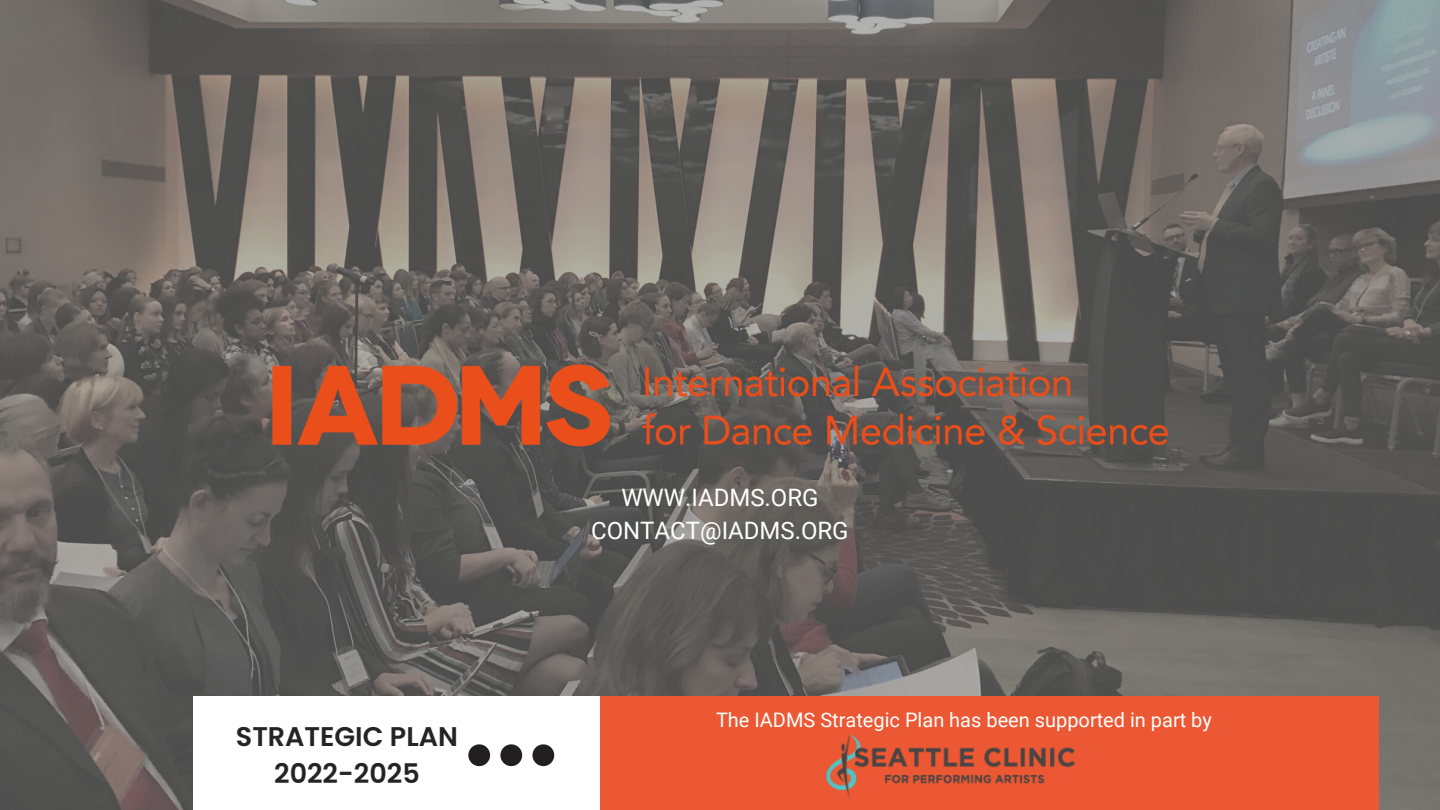
<style>
.page{position:relative;width:1440px;height:810px;background:#fff}
.page>*{position:absolute;margin:0;border:0;box-sizing:border-box;transform-origin:0 0}
.t1{font:600 27px/37.5px "Poppins";color:#242424;text-align:center}
.t2{font:24px/33px "Roboto";color:#fff;text-align:center}
.t3{font:20px "Roboto";color:#fff}
</style>
<div class="page">
<img style="left:0;top:0;width:1440px;height:810px">
<div style="left:599px;top:697px;width:779px;height:113px;background:#eb5833"></div>
<div style="left:193px;top:697px;width:406px;height:113px;background:#fff"></div>
<div style="left:468px;top:744px;width:22px;height:22px;background:#231f20;border-radius:50%"></div>
<div style="left:500px;top:744px;width:22px;height:22px;background:#231f20;border-radius:50%"></div>
<div style="left:532px;top:744px;width:22px;height:22px;background:#231f20;border-radius:50%"></div>
<img style="left:205px;top:295px;width:1029px;height:220px">
<img style="left:826px;top:734px;width:250px;height:64px">
<h1 class="t1" style="left:236px;top:717px;width:223px">STRATEGIC PLAN<br>2022-2025</h1>
<p class="t2" style="left:591px;top:482px;width:259px">WWW.IADMS.ORG<br>CONTACT@IADMS.ORG</p>
<p class="t3" style="left:716px;top:708px;width:497px">The IADMS Strategic Plan has been supported in part by</p>
</div>
